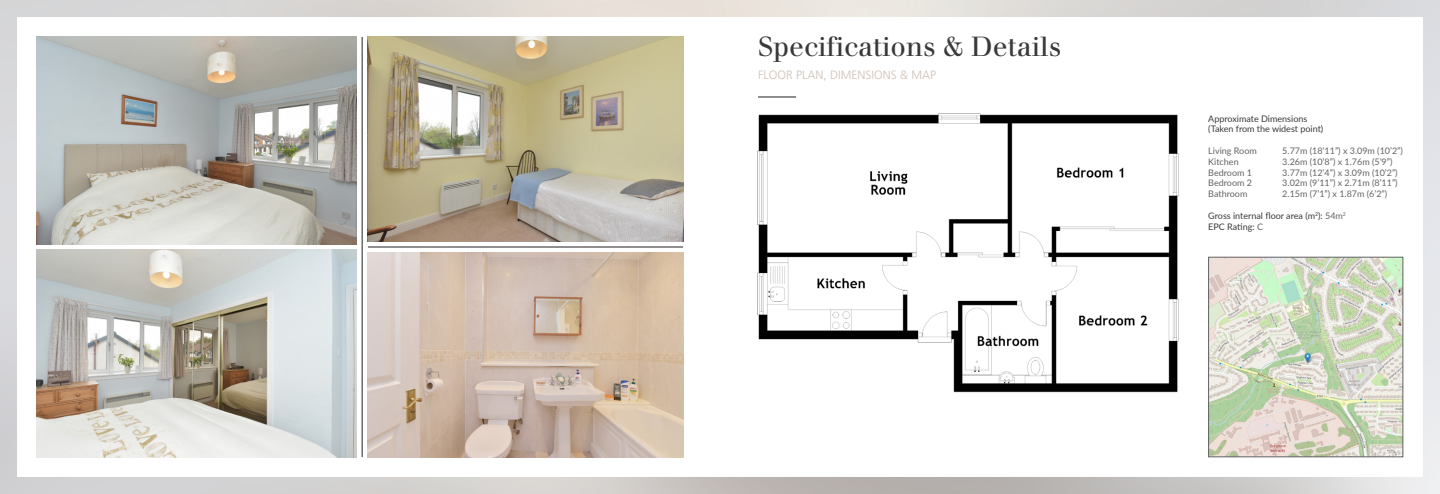
<style>
.page{position:relative;width:1440px;height:494px;background:#fff}
.page>*{position:absolute;margin:0;border:0;box-sizing:border-box;transform-origin:0 0}
.t1{font:27px "Justus";color:#39393b}
.t2{font:300 12px "Frutiger";color:#cec1b7}
.t3{font:9px "Lato";color:#636366}
.t4{font:9px/10.8px "Lato";color:#39393b}
.s1{color:#636366}
</style>
<div class="page">
<img style="left:0;top:0;width:1440px;height:493px">
<img style="left:1210px;top:259px;width:191px;height:195px">
<div style="left:1208px;top:257px;width:195px;height:199px;border:1px solid #636366"></div>
<img style="left:37px;top:37px;width:319px;height:207px">
<img style="left:368px;top:37px;width:315px;height:204px">
<img style="left:37px;top:249px;width:319px;height:207px">
<img style="left:368px;top:252px;width:315px;height:204px">
<hr style="left:362px;top:37px;width:1px;height:419px;background:#231f20">
<hr style="left:368px;top:246px;width:315px;height:1px;background:#231f20">
<hr style="left:758px;top:97px;width:38px;height:1px;background:#231f20">
<img style="left:736px;top:110px;width:452px;height:287px">
<h1 class="t1" style="left:758px;top:30px;width:305px">Specifications &amp; Details</h1>
<h2 class="t2" style="left:758px;top:68px;width:180px">FLOOR PLAN, DIMENSIONS &amp; MAP</h2>
<p class="t4" style="left:1208px;top:112px;width:117px">Approximate Dimensions (Taken from the widest point)</p>
<p class="t3" style="left:1208px;top:144px;width:50px">Living Room</p>
<p class="t3" style="left:1282px;top:144px;width:122px">5.77m (18’11”) x 3.09m (10’2”)</p>
<p class="t3" style="left:1208px;top:155px;width:32px">Kitchen</p>
<p class="t3" style="left:1282px;top:155px;width:112px">3.26m (10’8”) x 1.76m (5’9”)</p>
<p class="t3" style="left:1208px;top:166px;width:45px">Bedroom 1</p>
<p class="t3" style="left:1282px;top:166px;width:117px">3.77m (12’4”) x 3.09m (10’2”)</p>
<p class="t3" style="left:1208px;top:176px;width:45px">Bedroom 2</p>
<p class="t3" style="left:1282px;top:176px;width:117px">3.02m (9’11”) x 2.71m (8’11”)</p>
<p class="t3" style="left:1208px;top:187px;width:41px">Bathroom</p>
<p class="t3" style="left:1282px;top:187px;width:106px">2.15m (7’1”) x 1.87m (6’2”)</p>
<p class="t4" style="left:1208px;top:210px;width:139px">Gross internal floor area (m<sup>2</sup>): <span class="s1">54m</span><sup>2<br></sup>EPC Rating: <span class="s1">C</span></p>
</div>
